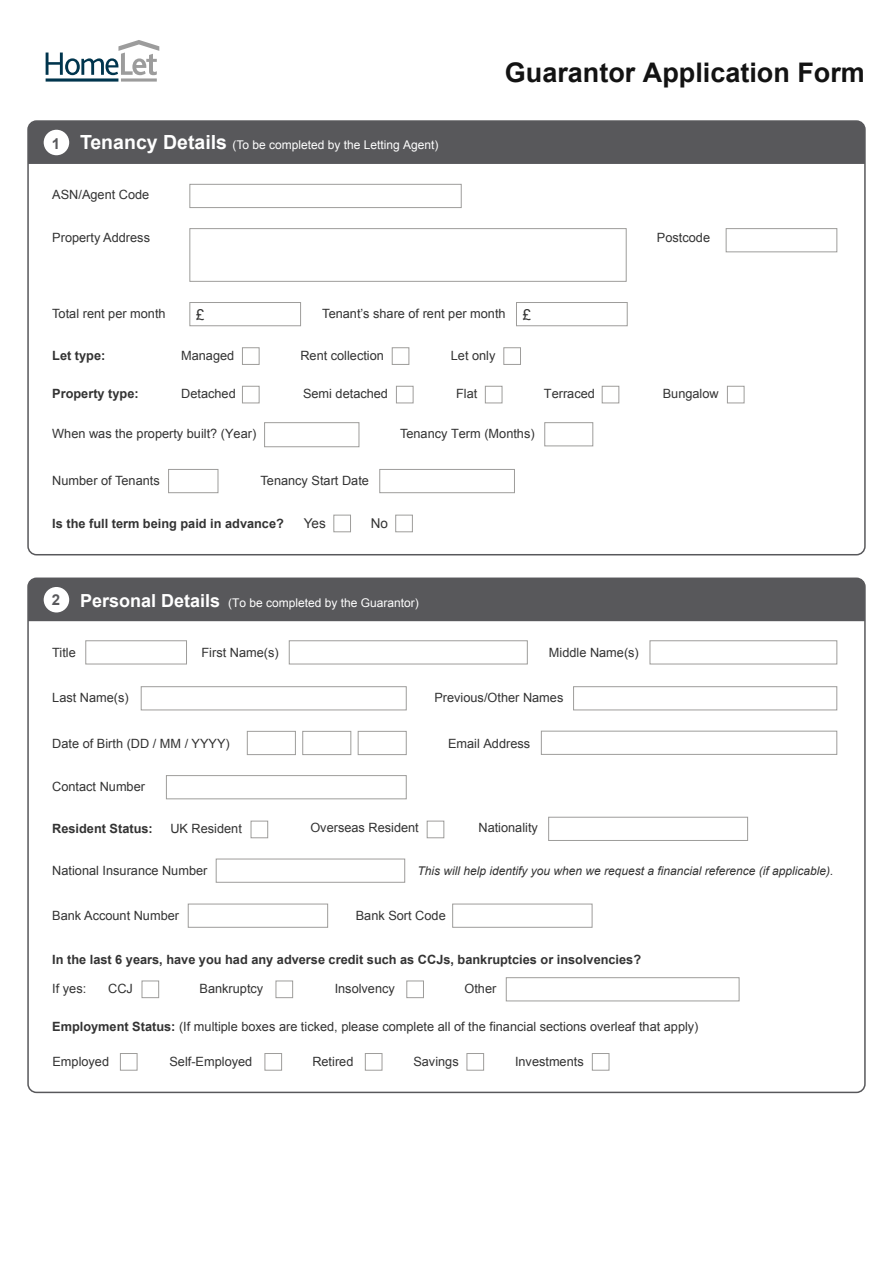
<style>
.page{position:relative;width:893px;height:1263px;background:#fff}
.page>*{position:absolute;margin:0;border:0;box-sizing:border-box;transform-origin:0 0}
.t1{font:700 27px "Arial";color:#131313}
.t2{font:15px "Arial";color:#333}
.t3{font:13.5px "Arial";color:#333}
.t4{font:12.75px "Arial";color:#333}
.t5{font:700 12.75px "Arial";color:#333}
.t6{font:12px "Arial";color:#fff}
.t7{font:italic 12px "Arial";color:#333}
.s1{font-weight:700;font-size:15px;color:#58585b}
.s2{font-weight:700;font-size:19.5px}
.s3{font-weight:700;font-size:18px}
.s4{font-weight:700}
</style>
<div class="page">
<div style="left:189px;top:184px;width:273px;height:24px;background:#fff;border:1px solid #9e9d9b"></div>
<div style="left:189px;top:228px;width:438px;height:54px;background:#fff;border:1px solid #9e9d9b"></div>
<div style="left:726px;top:228px;width:111px;height:24px;background:#fff;border:1px solid #9e9d9b"></div>
<div style="left:189px;top:302px;width:112px;height:24px;background:#fff;border:1px solid #9e9d9b"></div>
<div style="left:516px;top:302px;width:112px;height:24px;background:#fff;border:1px solid #9e9d9b"></div>
<div style="left:168px;top:469px;width:50px;height:24px;background:#fff;border:1px solid #9e9d9b"></div>
<div style="left:544px;top:422px;width:49px;height:24px;background:#fff;border:1px solid #9e9d9b"></div>
<div style="left:264px;top:422px;width:95px;height:25px;background:#fff;border:1px solid #9e9d9b"></div>
<div style="left:242px;top:347px;width:17px;height:18px;background:#fff;border:1px solid #9e9d9b"></div>
<div style="left:392px;top:347px;width:17px;height:18px;background:#fff;border:1px solid #9e9d9b"></div>
<div style="left:503px;top:347px;width:18px;height:18px;background:#fff;border:1px solid #9e9d9b"></div>
<div style="left:242px;top:386px;width:17px;height:17px;background:#fff;border:1px solid #9e9d9b"></div>
<div style="left:333px;top:515px;width:18px;height:17px;background:#fff;border:1px solid #9e9d9b"></div>
<div style="left:395px;top:515px;width:18px;height:17px;background:#fff;border:1px solid #9e9d9b"></div>
<div style="left:396px;top:386px;width:17px;height:17px;background:#fff;border:1px solid #9e9d9b"></div>
<div style="left:485px;top:386px;width:17px;height:17px;background:#fff;border:1px solid #9e9d9b"></div>
<div style="left:602px;top:386px;width:17px;height:17px;background:#fff;border:1px solid #9e9d9b"></div>
<div style="left:727px;top:386px;width:17px;height:17px;background:#fff;border:1px solid #9e9d9b"></div>
<div style="left:379px;top:469px;width:136px;height:24px;background:#fff;border:1px solid #9e9d9b"></div>
<div style="left:28px;top:578px;width:837px;height:43px;background:#58585b"></div>
<div style="left:44px;top:587px;width:25px;height:25px;background:#fff;border-radius:50%"></div>
<div style="left:28px;top:121px;width:837px;height:43px;background:#58585b"></div>
<div style="left:44px;top:130px;width:25px;height:25px;background:#fff;border-radius:50%"></div>
<div style="left:85px;top:640px;width:102px;height:24px;background:#fff;border:1px solid #9e9d9b"></div>
<div style="left:289px;top:640px;width:239px;height:24px;background:#fff;border:1px solid #9e9d9b"></div>
<div style="left:141px;top:686px;width:266px;height:24px;background:#fff;border:1px solid #9e9d9b"></div>
<div style="left:573px;top:686px;width:264px;height:24px;background:#fff;border:1px solid #9e9d9b"></div>
<div style="left:541px;top:731px;width:296px;height:24px;background:#fff;border:1px solid #9e9d9b"></div>
<div style="left:166px;top:775px;width:241px;height:24px;background:#fff;border:1px solid #9e9d9b"></div>
<div style="left:506px;top:977px;width:233px;height:24px;background:#fff;border:1px solid #9e9d9b"></div>
<div style="left:216px;top:859px;width:189px;height:24px;background:#fff;border:1px solid #9e9d9b"></div>
<div style="left:650px;top:640px;width:187px;height:24px;background:#fff;border:1px solid #9e9d9b"></div>
<div style="left:247px;top:731px;width:49px;height:24px;border:1px solid #9e9d9b"></div>
<div style="left:302px;top:731px;width:49px;height:24px;border:1px solid #9e9d9b"></div>
<div style="left:358px;top:731px;width:49px;height:24px;border:1px solid #9e9d9b"></div>
<div style="left:142px;top:980px;width:17px;height:18px;background:#fff;border:1px solid #9e9d9b"></div>
<div style="left:548px;top:817px;width:200px;height:24px;background:#fff;border:1px solid #9e9d9b"></div>
<div style="left:251px;top:821px;width:17px;height:17px;background:#fff;border:1px solid #9e9d9b"></div>
<div style="left:427px;top:821px;width:17px;height:17px;background:#fff;border:1px solid #9e9d9b"></div>
<div style="left:276px;top:980px;width:17px;height:18px;background:#fff;border:1px solid #9e9d9b"></div>
<div style="left:406px;top:980px;width:18px;height:18px;background:#fff;border:1px solid #9e9d9b"></div>
<div style="left:120px;top:1053px;width:17px;height:17px;background:#fff;border:1px solid #9e9d9b"></div>
<div style="left:265px;top:1053px;width:17px;height:17px;background:#fff;border:1px solid #9e9d9b"></div>
<div style="left:365px;top:1053px;width:17px;height:17px;background:#fff;border:1px solid #9e9d9b"></div>
<div style="left:467px;top:1053px;width:17px;height:17px;background:#fff;border:1px solid #9e9d9b"></div>
<div style="left:592px;top:1053px;width:17px;height:17px;background:#fff;border:1px solid #9e9d9b"></div>
<div style="left:188px;top:904px;width:140px;height:24px;background:#fff;border:1px solid #9e9d9b"></div>
<div style="left:452px;top:904px;width:140px;height:24px;background:#fff;border:1px solid #9e9d9b"></div>
<svg style="left:46px;top:40px;width:113px;height:42px"></svg>
<p class="t6" style="left:52px;top:137px;width:388px"><span class="s1">1</span> <span class="s2">Tenancy Details</span> (To be completed by the Letting Agent)</p>
<h1 class="t1" style="left:505px;top:54px;width:362px">Guarantor Application Form</h1>
<p class="t4" style="left:52px;top:186px;width:99px">ASN/Agent Code</p>
<p class="t4" style="left:52px;top:229px;width:99px">Property Address</p>
<p class="t4" style="left:657px;top:229px;width:55px">Postcode</p>
<p class="t2" style="left:196px;top:305px;width:10px">£</p>
<p class="t2" style="left:523px;top:305px;width:10px">£</p>
<p class="t4" style="left:52px;top:305px;width:115px">Total rent per month</p>
<p class="t4" style="left:322px;top:305px;width:185px">Tenant’s share of rent per month</p>
<p class="t5" style="left:52px;top:347px;width:55px">Let type:</p>
<p class="t5" style="left:52px;top:385px;width:88px">Property type:</p>
<p class="t4" style="left:52px;top:426px;width:206px">When was the property built? (Year)</p>
<p class="t4" style="left:400px;top:426px;width:136px">Tenancy Term (Months)</p>
<p class="t4" style="left:52px;top:472px;width:109px">Number of Tenants</p>
<p class="t4" style="left:261px;top:472px;width:110px">Tenancy Start Date</p>
<p class="t5" style="left:52px;top:515px;width:233px">Is the full term being paid in advance?</p>
<p class="t4" style="left:181px;top:347px;width:55px">Managed</p>
<p class="t4" style="left:300px;top:347px;width:85px">Rent collection</p>
<p class="t4" style="left:451px;top:347px;width:46px">Let only</p>
<p class="t4" style="left:303px;top:385px;width:87px">Semi detached</p>
<p class="t4" style="left:456px;top:385px;width:23px">Flat</p>
<p class="t4" style="left:544px;top:385px;width:53px">Terraced</p>
<p class="t4" style="left:663px;top:385px;width:57px">Bungalow</p>
<p class="t4" style="left:181px;top:385px;width:56px">Detached</p>
<p class="t3" style="left:304px;top:514px;width:24px">Yes</p>
<p class="t3" style="left:371px;top:514px;width:19px">No</p>
<p class="t6" style="left:52px;top:595px;width:369px"><span class="s1">2</span> <span class="s3">Personal Details</span> (To be completed by the Guarantor)</p>
<p class="t4" style="left:52px;top:644px;width:25px">Title</p>
<p class="t4" style="left:202px;top:644px;width:79px">First Name(s)</p>
<p class="t4" style="left:549px;top:644px;width:91px">Middle Name(s)</p>
<p class="t4" style="left:52px;top:689px;width:78px">Last Name(s)</p>
<p class="t4" style="left:434px;top:689px;width:130px">Previous/Other Names</p>
<p class="t4" style="left:52px;top:735px;width:179px">Date of Birth (DD / MM / YYYY)</p>
<p class="t4" style="left:448px;top:735px;width:84px">Email Address</p>
<p class="t4" style="left:52px;top:778px;width:94px">Contact Number</p>
<p class="t5" style="left:52px;top:821px;width:102px">Resident Status:</p>
<p class="t4" style="left:52px;top:862px;width:157px">National Insurance Number</p>
<p class="t4" style="left:170px;top:821px;width:73px">UK Resident</p>
<p class="t4" style="left:310px;top:819px;width:110px">Overseas Resident</p>
<p class="t4" style="left:478px;top:819px;width:61px">Nationality</p>
<p class="t7" style="left:417px;top:863px;width:418px">This will help identify you when we request a financial reference (if applicable).</p>
<p class="t4" style="left:52px;top:907px;width:128px">Bank Account Number</p>
<p class="t4" style="left:356px;top:907px;width:92px">Bank Sort Code</p>
<p class="t5" style="left:52px;top:951px;width:590px">In the last 6 years, have you had any adverse credit such as CCJs, bankruptcies or insolvencies?</p>
<p class="t4" style="left:52px;top:980px;width:36px">If yes:</p>
<p class="t4" style="left:108px;top:980px;width:26px">CCJ</p>
<p class="t4" style="left:52px;top:1018px;width:648px"><span class="s4">Employment Status:</span> (If multiple boxes are ticked, please complete all of the financial sections overleaf that apply)</p>
<p class="t4" style="left:464px;top:980px;width:33px">Other</p>
<p class="t4" style="left:200px;top:980px;width:65px">Bankruptcy</p>
<p class="t4" style="left:335px;top:980px;width:62px">Insolvency</p>
<p class="t4" style="left:52px;top:1053px;width:58px">Employed</p>
<p class="t4" style="left:169px;top:1053px;width:84px">Self-Employed</p>
<p class="t4" style="left:312px;top:1053px;width:43px">Retired</p>
<p class="t4" style="left:413px;top:1053px;width:47px">Savings</p>
<p class="t4" style="left:515px;top:1053px;width:70px">Investments</p>
</div>
